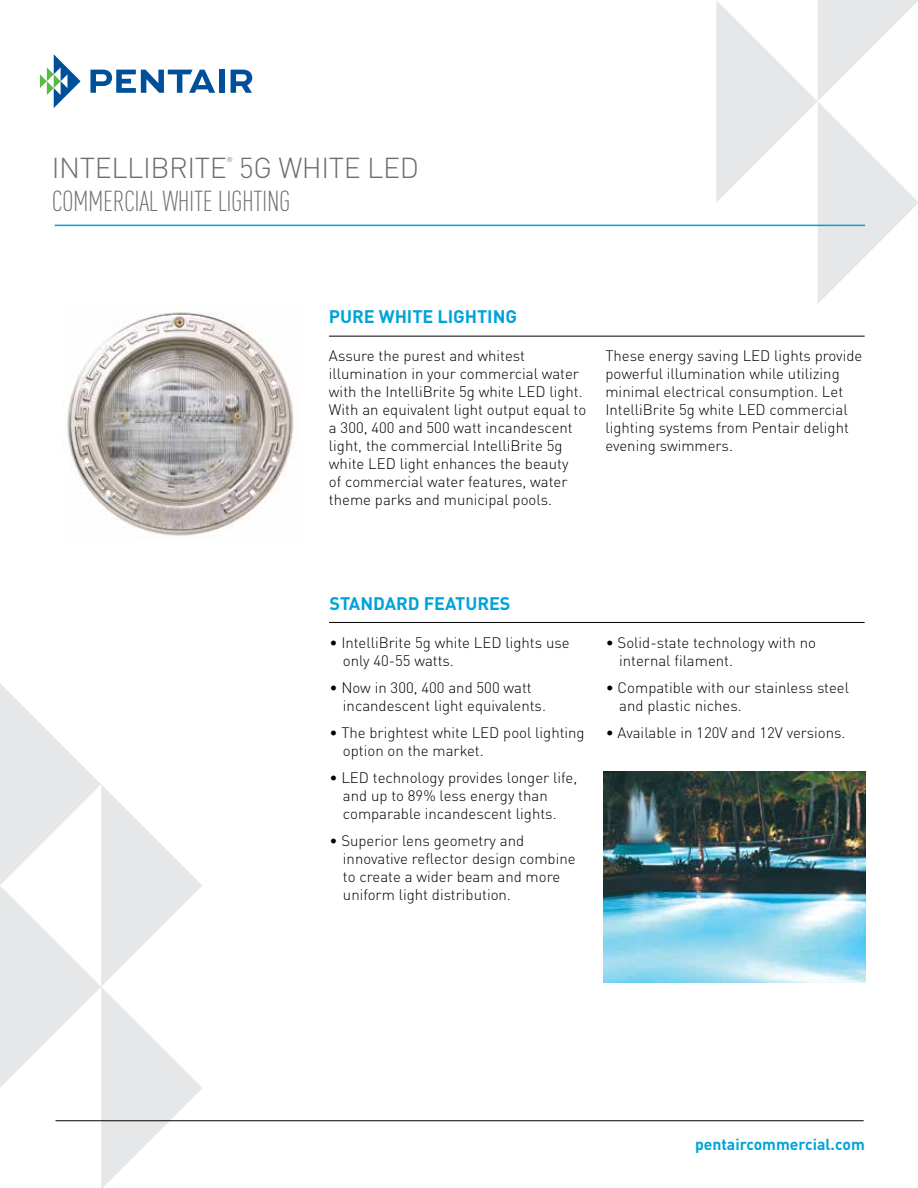
<style>
.page{position:relative;width:918px;height:1188px;background:#fff}
.page>*{position:absolute;margin:0;border:0;box-sizing:border-box;transform-origin:0 0}
.t1{font:300 condensed 28.5px/33px "DIN Pro";letter-spacing:-.015em;color:#6d6e71}
.t2{font:700 18px "DIN Pro";letter-spacing:-.005em;color:#00a3d8}
.t3{font:700 15.75px "DIN Pro";color:#00a3d8}
.t4{font:300 15px/18px "DIN Pro";color:#000}
.s1{font-stretch:normal}
</style>
<div class="page">
<svg style="left:713px;top:0;width:205px;height:303px"></svg>
<svg style="left:0;top:684px;width:202px;height:504px"></svg>
<svg style="left:40px;top:54px;width:41px;height:54px"></svg>
<svg style="left:90px;top:70px;width:125px;height:23px"></svg>
<div style="left:219px;top:70px;width:5px;height:23px;background:#004f9a"></div>
<svg style="left:231px;top:70px;width:21px;height:23px"></svg>
<hr style="left:329px;top:336px;width:536px;height:1px;background:#000">
<hr style="left:329px;top:622px;width:536px;height:1px;background:#000">
<img style="left:67px;top:308px;width:227px;height:228px">
<img style="left:604px;top:771px;width:261px;height:212px">
<hr style="left:55px;top:225px;width:810px;height:1px;background:#00a3d8">
<hr style="left:56px;top:1120px;width:808px;height:1px;background:#000">
<h1 class="t1" style="left:52px;top:150px;width:369px"><span class="s1">INTELLIBRITE</span><sup>®</sup> <span class="s1">5G WHITE LED<br></span>COMMERCIAL WHITE LIGHTING</h1>
<p class="t2" style="left:329px;top:301px;width:190px">PURE WHITE LIGHTING</p>
<p class="t4" style="left:329px;top:345px;width:259px">Assure the purest and whitest illumination in your commercial water with the IntelliBrite 5g white LED light.<br>With an equivalent light output equal to a 300, 400 and 500 watt incandescent light, the commercial IntelliBrite 5g white LED light enhances the beauty<br>of commercial water features, water theme parks and municipal pools.</p>
<p class="t4" style="left:605px;top:345px;width:258px">These energy saving LED lights provide powerful illumination while utilizing minimal electrical consumption. Let IntelliBrite 5g white LED commercial lighting systems from Pentair delight evening swimmers.</p>
<p class="t2" style="left:329px;top:588px;width:183px">STANDARD FEATURES</p>
<p class="t4" style="left:343px;top:632px;width:228px;text-indent:-14px">• IntelliBrite 5g white LED lights use only 40-55 watts.</p>
<p class="t4" style="left:343px;top:677px;width:205px;text-indent:-14px">• Now in 300, 400 and 500 watt incandescent light equivalents.</p>
<p class="t4" style="left:343px;top:722px;width:243px;text-indent:-14px">• The brightest white LED pool lighting option on the market.</p>
<p class="t4" style="left:343px;top:767px;width:236px;text-indent:-14px">• LED technology provides longer life, and up to 89% less energy than comparable incandescent lights.</p>
<p class="t4" style="left:343px;top:830px;width:234px;text-indent:-14px">• Superior lens geometry and innovative reflector design combine to create a wider beam and more uniform light distribution.</p>
<p class="t4" style="left:619px;top:632px;width:198px;text-indent:-14px">• Solid-state technology with no internal filament.</p>
<p class="t4" style="left:619px;top:677px;width:231px;text-indent:-14px">• Compatible with our stainless steel and plastic niches.</p>
<p class="t4" style="left:606px;top:722px;width:241px">• Available in 120V and 12V versions.</p>
<p class="t3" style="left:695px;top:1131px;width:171px">pentaircommercial.com</p>
</div>
